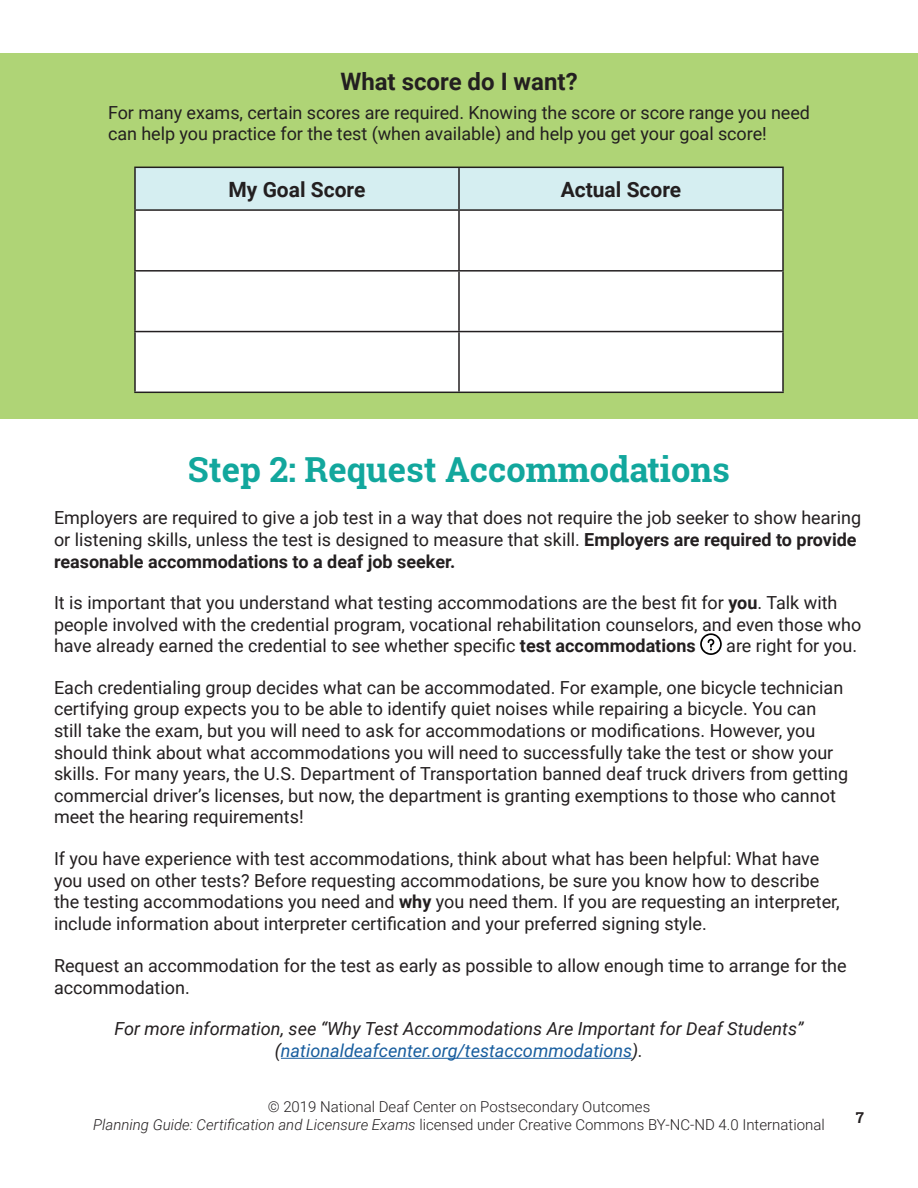
<style>
.page{position:relative;width:918px;height:1188px;background:#fff}
.page>*{position:absolute;margin:0;border:0;box-sizing:border-box;transform-origin:0 0}
.t1{font:700 34.5px "Roboto Slab";color:#12a79d}
.Callout_Box_Header{font:700 24px "Roboto";color:#231f20}
.Table_Headers_center{font:700 21px "Roboto";color:#231f20}
.Callout_Box_Text{font:18px/21.6px "Roboto";color:#231f20}
.Centered_Text{font:italic 18px/21.6px "Roboto";color:#231f20;text-align:center}
.t2{font:300 15px/18px "Roboto";color:#231f20;text-align:center}
.t3{font:700 15px "Roboto Slab";color:#231f20}
.s1{font-weight:700}
.s2{color:#175d9e}
.s3{font-style:italic}
</style>
<div class="page">
<div style="left:0;top:54px;width:918px;height:365px;background:#afd476"></div>
<hr style="left:281px;top:1058px;width:351px;height:1px;background:#175d9e">
<div style="left:136px;top:168px;width:646px;height:41px;background:#d5eef1"></div>
<div style="left:136px;top:211px;width:646px;height:181px;background:#fff"></div>
<hr style="left:134px;top:167px;width:325px;height:1px;background:#231f20">
<hr style="left:134px;top:168px;width:2px;height:41px;background:#231f20">
<hr style="left:459px;top:167px;width:325px;height:1px;background:#231f20">
<hr style="left:458px;top:168px;width:2px;height:41px;background:#231f20">
<hr style="left:782px;top:168px;width:2px;height:41px;background:#231f20">
<hr style="left:134px;top:209px;width:325px;height:2px;background:#231f20">
<hr style="left:134px;top:211px;width:2px;height:59px;background:#231f20">
<hr style="left:459px;top:209px;width:325px;height:2px;background:#231f20">
<hr style="left:458px;top:211px;width:2px;height:59px;background:#231f20">
<hr style="left:782px;top:211px;width:2px;height:59px;background:#231f20">
<hr style="left:134px;top:270px;width:325px;height:2px;background:#231f20">
<hr style="left:134px;top:272px;width:2px;height:59px;background:#231f20">
<hr style="left:459px;top:270px;width:325px;height:2px;background:#231f20">
<hr style="left:458px;top:272px;width:2px;height:59px;background:#231f20">
<hr style="left:782px;top:272px;width:2px;height:59px;background:#231f20">
<hr style="left:134px;top:331px;width:325px;height:1px;background:#231f20">
<hr style="left:134px;top:332px;width:2px;height:60px;background:#231f20">
<hr style="left:459px;top:331px;width:325px;height:1px;background:#231f20">
<hr style="left:458px;top:332px;width:2px;height:60px;background:#231f20">
<hr style="left:782px;top:332px;width:2px;height:60px;background:#231f20">
<hr style="left:134px;top:392px;width:325px;height:1px;background:#231f20">
<hr style="left:459px;top:392px;width:325px;height:1px;background:#231f20">
<svg style="left:700px;top:633px;width:22px;height:22px"></svg>
<p class="Callout_Box_Header" style="left:340px;top:65px;width:239px">What score do I want?</p>
<p class="Callout_Box_Text" style="left:108px;top:101px;width:704px">For many exams, certain scores are required. Knowing the score or score range you need can help you practice for the test (when available) and help you get your goal score!</p>
<p class="Table_Headers_center" style="left:229px;top:174px;width:138px">My Goal Score</p>
<p class="Table_Headers_center" style="left:561px;top:174px;width:122px">Actual Score</p>
<h1 class="t1" style="left:188px;top:446px;width:544px">Step 2: Request Accommodations</h1>
<p class="Callout_Box_Text" style="left:54px;top:506px;width:809px">Employers are required to give a job test in a way that does not require the job seeker to show hearing or listening skills, unless the test is designed to measure that skill. <span class="s1">Employers are required to provide reasonable accommodations to a deaf job seeker.</span></p>
<p class="Callout_Box_Text" style="left:54px;top:592px;width:809px">It is important that you understand what testing accommodations are the best fit for <span class="s1">you</span>. Talk with people involved with the credential program, vocational rehabilitation counselors, and even those who have already earned the credential to see whether specific <span class="s1">test accommodations</span></p>
<p class="Callout_Box_Text" style="left:726px;top:634px;width:132px">are right for you.</p>
<p class="Callout_Box_Text" style="left:54px;top:676px;width:796px">Each credentialing group decides what can be accommodated. For example, one bicycle technician certifying group expects you to be able to identify quiet noises while repairing a bicycle. You can still take the exam, but you will need to ask for accommodations or modifications. However, you should think about what accommodations you will need to successfully take the test or show your skills. For many years, the U.S. Department of Transportation banned deaf truck drivers from getting commercial driver’s licenses, but now, the department is granting exemptions to those who cannot meet the hearing requirements!</p>
<p class="Callout_Box_Text" style="left:54px;top:847px;width:787px">If you have experience with test accommodations, think about what has been helpful: What have you used on other tests? Before requesting accommodations, be sure you know how to describe the testing accommodations you need and <span class="s1">why</span> you need them. If you are requesting an interpreter, include information about interpreter certification and your preferred signing style.</p>
<p class="Callout_Box_Text" style="left:54px;top:954px;width:794px">Request an accommodation for the test as early as possible to allow enough time to arrange for the accommodation.</p>
<p class="Centered_Text" style="left:115px;top:1017px;width:690px">For more information, see “Why Test Accommodations Are Important for Deaf Students” (<span class="s2">nationaldeafcenter.org/testaccommodations</span>).</p>
<p class="t2" style="left:93px;top:1097px;width:733px">© 2019 National Deaf Center on Postsecondary Outcomes<br><span class="s3">Planning Guide: Certification and Licensure Exams</span> licensed under Creative Commons BY-NC-ND 4.0 International</p>
<p class="t3" style="left:856px;top:1107px;width:10px">7</p>
</div>
